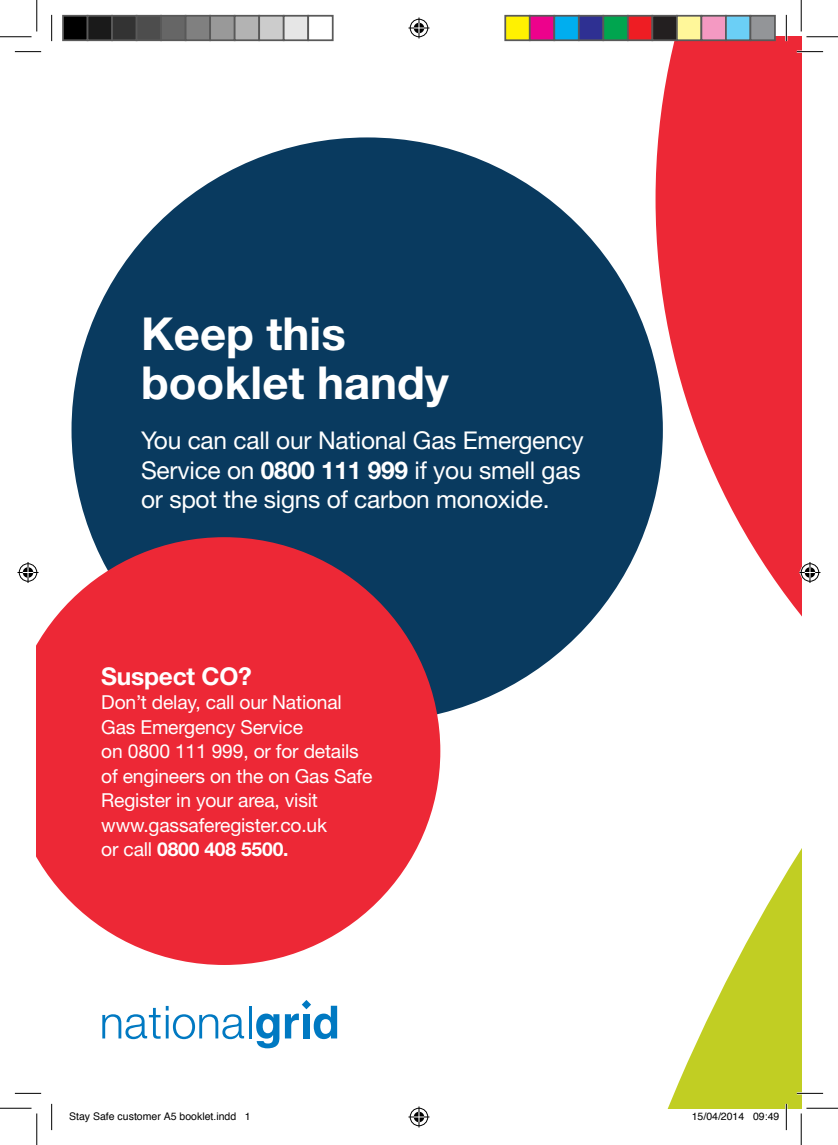
<style>
.page{position:relative;width:838px;height:1145px;background:#fff}
.page>*{position:absolute;margin:0;border:0;box-sizing:border-box;transform-origin:0 0}
._01_Main_Title{font:700 45.5px/49px "Helvetica Neue";color:#fff}
._02_Body_copy{font:24.5px/29.8px "Helvetica Neue";letter-spacing:-.01em;color:#fff}
._03_L1_Header{font:700 24.5px "Helvetica Neue";letter-spacing:-.01em;color:#fff}
._02_Body_copy-2{font:19.25px/24.5px "Helvetica Neue";letter-spacing:-.01em;color:#fff}
.t1{font:10.5px "Helvetica";color:#000}
.s1{font-weight:700}
</style>
<div class="page">
<div style="left:655px;top:37px;width:146px;height:198px;background:#ed2836"></div>
<svg style="left:620px;top:235px;width:181px;height:873px"></svg>
<div style="left:71px;top:137px;width:591px;height:586px;background:#093a5f;border-radius:50%"></div>
<svg style="left:37px;top:537px;width:403px;height:428px;fill:#ed2836"></svg>
<svg style="left:102px;top:1008px;width:58px;height:31px"></svg>
<svg style="left:166px;top:1006px;width:78px;height:33px"></svg>
<hr style="left:249px;top:1006px;width:3px;height:32px;background:#0079c2">
<svg style="left:256px;top:1014px;width:23px;height:34px"></svg>
<svg style="left:285px;top:1000px;width:52px;height:39px"></svg>
<hr style="left:796px;top:51px;width:27px;height:2px;background:#fff">
<hr style="left:796px;top:1092px;width:27px;height:2px;background:#fff">
<hr style="left:785px;top:15px;width:2px;height:26px;background:#fff">
<hr style="left:785px;top:1104px;width:2px;height:26px;background:#fff">
<svg style="left:15px;top:51px;width:26px;height:1px"></svg>
<svg style="left:796px;top:51px;width:27px;height:1px"></svg>
<svg style="left:15px;top:1093px;width:26px;height:1px"></svg>
<svg style="left:796px;top:1093px;width:27px;height:1px"></svg>
<svg style="left:51px;top:15px;width:1px;height:26px"></svg>
<svg style="left:51px;top:1104px;width:1px;height:26px"></svg>
<svg style="left:786px;top:15px;width:1px;height:26px"></svg>
<svg style="left:786px;top:1104px;width:1px;height:26px"></svg>
<hr style="left:0;top:36px;width:32px;height:1px;background:#000">
<hr style="left:806px;top:36px;width:31px;height:1px;background:#000">
<hr style="left:0;top:1108px;width:32px;height:1px;background:#000">
<hr style="left:806px;top:1108px;width:31px;height:1px;background:#000">
<hr style="left:36px;top:0;width:1px;height:31px;background:#000">
<hr style="left:36px;top:1113px;width:1px;height:32px;background:#000">
<hr style="left:800px;top:0;width:1px;height:31px;background:#000">
<hr style="left:800px;top:1113px;width:1px;height:32px;background:#000">
<svg style="left:408px;top:18px;width:21px;height:21px"></svg>
<svg style="left:408px;top:1106px;width:21px;height:21px"></svg>
<svg style="left:18px;top:562px;width:21px;height:21px"></svg>
<svg style="left:799px;top:562px;width:21px;height:21px"></svg>
<div style="left:63px;top:16px;width:25px;height:24px;background:#000"></div>
<div style="left:62px;top:15px;width:26px;height:26px;border:2px solid #595959"></div>
<div style="left:88px;top:16px;width:24px;height:24px;background:#1a1a1a"></div>
<div style="left:87px;top:15px;width:26px;height:26px;border:2px solid #595959"></div>
<div style="left:112px;top:16px;width:25px;height:24px;background:#333"></div>
<div style="left:111px;top:15px;width:26px;height:26px;border:2px solid #595959"></div>
<div style="left:137px;top:16px;width:24px;height:24px;background:#4d4d4d"></div>
<div style="left:136px;top:15px;width:26px;height:26px;border:2px solid #595959"></div>
<div style="left:161px;top:16px;width:25px;height:24px;background:#666"></div>
<div style="left:160px;top:15px;width:26px;height:26px;border:2px solid #595959"></div>
<div style="left:186px;top:16px;width:24px;height:24px;background:#808080"></div>
<div style="left:185px;top:15px;width:26px;height:26px;border:2px solid #595959"></div>
<div style="left:210px;top:16px;width:25px;height:24px;background:#999"></div>
<div style="left:209px;top:15px;width:26px;height:26px;border:2px solid #595959"></div>
<div style="left:235px;top:16px;width:24px;height:24px;background:#b3b3b3"></div>
<div style="left:234px;top:15px;width:26px;height:26px;border:2px solid #595959"></div>
<div style="left:259px;top:16px;width:25px;height:24px;background:#ccc"></div>
<div style="left:258px;top:15px;width:26px;height:26px;border:2px solid #595959"></div>
<div style="left:284px;top:16px;width:24px;height:24px;background:#e6e6e6"></div>
<div style="left:283px;top:15px;width:26px;height:26px;border:2px solid #595959"></div>
<div style="left:307px;top:15px;width:26px;height:26px;border:2px solid #595959"></div>
<div style="left:505px;top:16px;width:24px;height:24px;background:#fff101"></div>
<div style="left:504px;top:15px;width:26px;height:26px;border:2px solid #595959"></div>
<div style="left:529px;top:16px;width:25px;height:24px;background:#ed028c"></div>
<div style="left:529px;top:15px;width:26px;height:26px;border:2px solid #595959"></div>
<div style="left:554px;top:16px;width:24px;height:24px;background:#00aeef"></div>
<div style="left:553px;top:15px;width:26px;height:26px;border:2px solid #595959"></div>
<div style="left:578px;top:16px;width:25px;height:24px;background:#2e3092"></div>
<div style="left:578px;top:15px;width:26px;height:26px;border:2px solid #595959"></div>
<div style="left:603px;top:16px;width:24px;height:24px;background:#00a54f"></div>
<div style="left:602px;top:15px;width:26px;height:26px;border:2px solid #595959"></div>
<div style="left:627px;top:16px;width:25px;height:24px;background:#ee1d23"></div>
<div style="left:627px;top:15px;width:26px;height:26px;border:2px solid #595959"></div>
<div style="left:652px;top:16px;width:24px;height:24px;background:#231f20"></div>
<div style="left:651px;top:15px;width:26px;height:26px;border:2px solid #595959"></div>
<div style="left:676px;top:16px;width:25px;height:24px;background:#fff79a"></div>
<div style="left:676px;top:15px;width:26px;height:26px;border:2px solid #595959"></div>
<div style="left:701px;top:16px;width:24px;height:24px;background:#f499c2"></div>
<div style="left:700px;top:15px;width:26px;height:26px;border:2px solid #595959"></div>
<div style="left:725px;top:16px;width:25px;height:24px;background:#6bcff6"></div>
<div style="left:725px;top:15px;width:26px;height:26px;border:2px solid #595959"></div>
<div style="left:750px;top:16px;width:24px;height:24px;background:#939598"></div>
<div style="left:749px;top:15px;width:26px;height:26px;border:2px solid #595959"></div>
<p class="_01_Main_Title" style="left:141px;top:309px;width:309px">Keep this booklet handy</p>
<p class="_02_Body_copy" style="left:141px;top:425px;width:444px">You can call our National Gas Emergency<br>Service on <span class="s1">0800 111 999</span> if you smell gas or spot the signs of carbon monoxide.</p>
<p class="_03_L1_Header" style="left:101px;top:661px;width:152px">Suspect CO?</p>
<p class="_02_Body_copy-2" style="left:101px;top:690px;width:272px">Don’t delay, call our National<br>Gas Emergency Service<br>on 0800 111 999, or for details of engineers on the on Gas Safe<br>Register in your area, visit www.gassaferegister.co.uk<br>or call <span class="s1">0800 408 5500.</span></p>
<p class="t1" style="left:69px;top:1108px;width:183px">Stay Safe customer A5 booklet.indd 1</p>
<p class="t1" style="left:691px;top:1108px;width:89px">15/04/2014 09:49</p>
</div>
